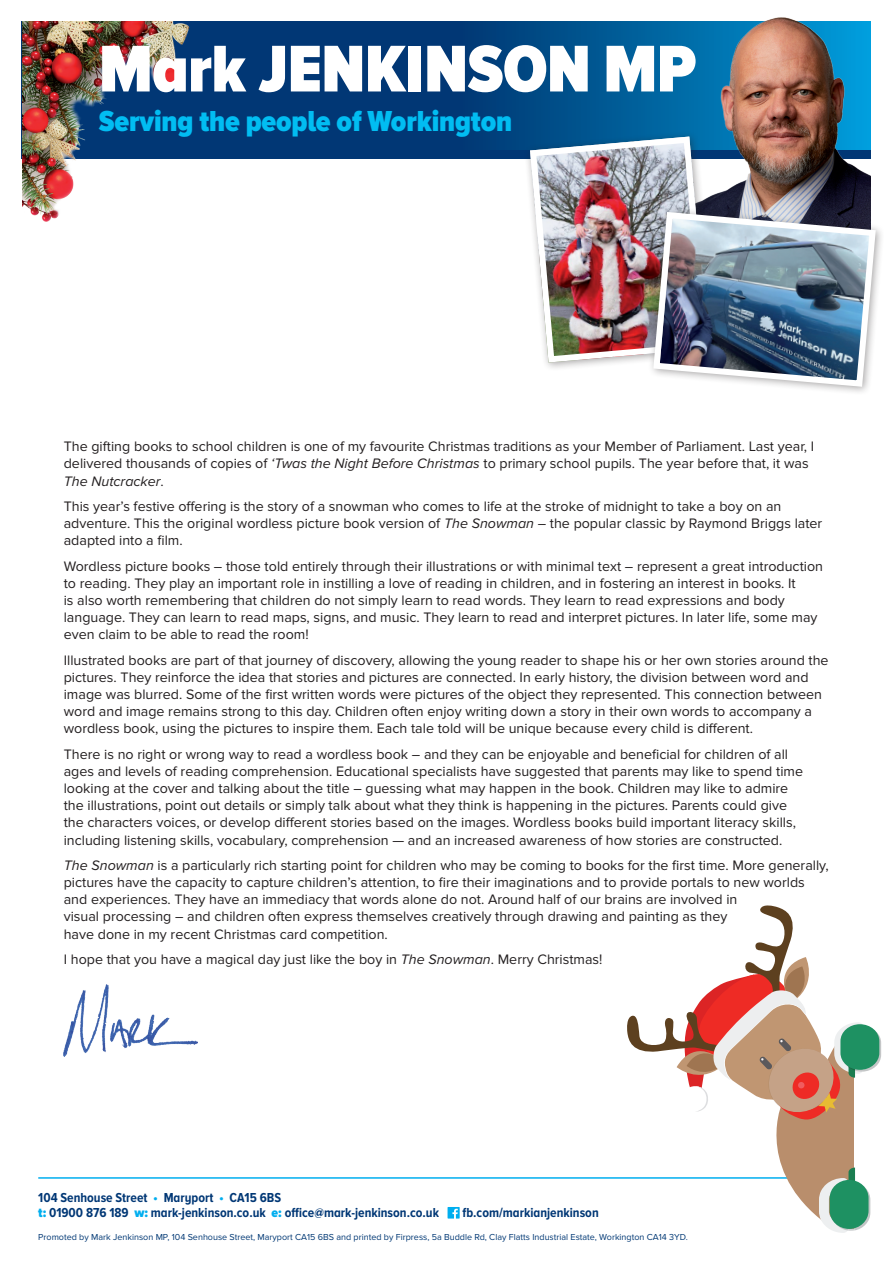
<style>
.page{position:relative;width:893px;height:1263px;background:#fff}
.page>*{position:absolute;margin:0;border:0;box-sizing:border-box;transform-origin:0 0}
.t1{font:900 68.4px "Proxima Nova A Cond";letter-spacing:-.01em;color:#fff}
.t2{font:900 30px "Proxima Nova A Cond";letter-spacing:-.005em;color:#01bdf2}
.t3{font:14.25px/17.1px "Proxima Nova";color:#231f20}
.t4{font:700 13.5px/15px "Proxima Nova A Cond";color:#013775}
.t5{font:9px "Proxima Nova";color:#013874}
.s1{font-style:italic}
.s2{color:#00aeef}
.s3{font-weight:900;color:#00aeef}
</style>
<div class="page">
<svg style="left:21px;top:21px;width:624px;height:129px;background:#003f7c"></svg>
<div style="left:21px;top:150px;width:855px;height:8px;background:#013775"></div>
<hr style="left:38px;top:1177px;width:817px;height:2px;background:#00aeef">
<svg style="left:448px;top:1207px;width:12px;height:11px"></svg>
<img style="left:645px;top:17px;width:226px;height:116px">
<div style="left:524px;top:131px;width:193px;height:241px;background:#231f20;opacity:.4"></div>
<img style="left:527px;top:133px;width:352px;height:257px">
<img style="left:22px;top:21px;width:187px;height:200px">
<svg style="left:626px;top:905px;width:256px;height:328px"></svg>
<img style="left:712px;top:990px;width:95px;height:90px">
<img style="left:64px;top:984px;width:134px;height:72px">
<h1 class="t1" style="left:99px;top:30px;width:599px">Mark JENKINSON MP</h1>
<h2 class="t2" style="left:99px;top:104px;width:415px">Serving the people of Workington</h2>
<p class="t3" style="left:64px;top:438px;width:752px">The gifting books to school children is one of my favourite Christmas traditions as your Member of Parliament. Last year, I delivered thousands of copies of <span class="s1">‘Twas the Night Before Christmas</span> to primary school pupils. The year before that, it was<br><span class="s1">The Nutcracker</span>.</p>
<p class="t3" style="left:64px;top:498px;width:760px">This year’s festive offering is the story of a snowman who comes to life at the stroke of midnight to take a boy on an adventure. This the original wordless picture book version of <span class="s1">The Snowman</span> – the popular classic by Raymond Briggs later adapted into a film.</p>
<p class="t3" style="left:64px;top:558px;width:761px">Wordless picture books – those told entirely through their illustrations or with minimal text – represent a great introduction to reading. They play an important role in instilling a love of reading in children, and in fostering an interest in books. It<br>is also worth remembering that children do not simply learn to read words. They learn to read expressions and body language. They can learn to read maps, signs, and music. They learn to read and interpret pictures. In later life, some may even claim to be able to read the room!</p>
<p class="t3" style="left:64px;top:652px;width:766px">Illustrated books are part of that journey of discovery, allowing the young reader to shape his or her own stories around the pictures. They reinforce the idea that stories and pictures are connected. In early history, the division between word and image was blurred. Some of the first written words were pictures of the object they represented. This connection between word and image remains strong to this day. Children often enjoy writing down a story in their own words to accompany a wordless book, using the pictures to inspire them. Each tale told will be unique because every child is different.</p>
<p class="t3" style="left:64px;top:746px;width:741px">There is no right or wrong way to read a wordless book – and they can be enjoyable and beneficial for children of all ages and levels of reading comprehension. Educational specialists have suggested that parents may like to spend time looking at the cover and talking about the title – guessing what may happen in the book. Children may like to admire the illustrations, point out details or simply talk about what they think is happening in the pictures. Parents could give the characters voices, or develop different stories based on the images. Wordless books build important literacy skills, including listening skills, vocabulary, comprehension — and an increased awareness of how stories are constructed.</p>
<p class="t3" style="left:64px;top:857px;width:766px"><span class="s1">The Snowman</span> is a particularly rich starting point for children who may be coming to books for the first time. More generally, pictures have the capacity to capture children’s attention, to fire their imaginations and to provide portals to new worlds and experiences. They have an immediacy that words alone do not. Around half of our brains are involved in<br>visual processing – and children often express themselves creatively through drawing and painting as they<br>have done in my recent Christmas card competition.</p>
<p class="t3" style="left:64px;top:951px;width:540px">I hope that you have a magical day just like the boy in <span class="s1">The Snowman</span>. Merry Christmas!</p>
<p class="t4" style="left:38px;top:1190px;width:402px">104 Senhouse Street <span class="s2">•</span> Maryport <span class="s2">•</span> CA15 6BS<br><span class="s3">t:</span> 01900 876 189 <span class="s3">w:</span> mark-jenkinson.co.uk <span class="s3">e:</span> office@mark-jenkinson.co.uk</p>
<p class="t4" style="left:462px;top:1205px;width:138px">fb.com/markianjenkinson</p>
<p class="t5" style="left:38px;top:1231px;width:651px">Promoted by Mark Jenkinson MP, 104 Senhouse Street, Maryport CA15 6BS and printed by Firpress, 5a Buddle Rd, Clay Flatts Industrial Estate, Workington CA14 3YD.</p>
</div>
